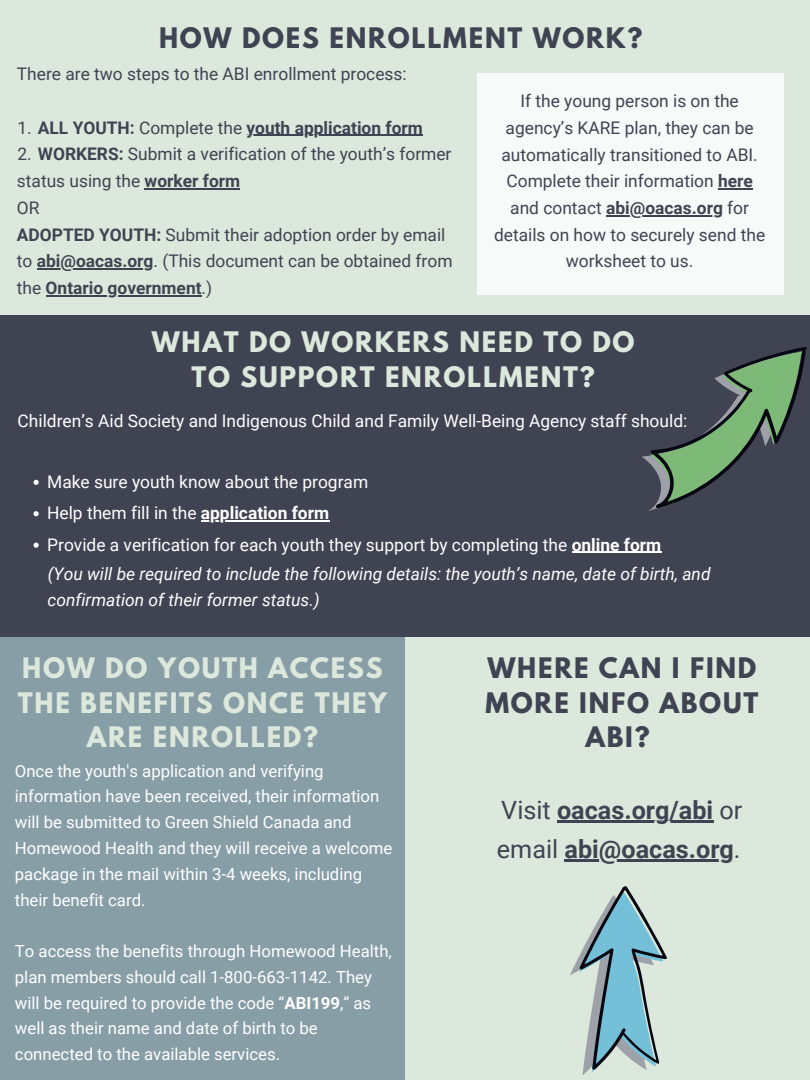
<style>
.page{position:relative;width:810px;height:1080px;background:#404352}
.page>*{position:absolute;margin:0;border:0;box-sizing:border-box;transform-origin:0 0}
.t1{font:700 25.19px/38.4px "Roboto";color:#404352}
.t2{font:700 25.06px/34.7px "League Spartan";letter-spacing:.07em;color:#dce8dc;text-align:center}
.t3{font:700 25.06px/34.7px "League Spartan";letter-spacing:.07em;color:#404352;text-align:center}
.t4{font:17.38px/26.8px "Roboto";color:#404352}
.t5{font:17.38px/31.4px "Roboto";color:#fff}
.t6{font:italic 17.38px/26.8px "Roboto";color:#fff}
.t7{font:700 17.38px "Roboto";color:#404352}
.t8{font:16.75px/25.8px "Roboto";color:#fff}
.s1{font-weight:400}
.s2{font-weight:700}
</style>
<div class="page">
<div style="left:0;top:0;width:810px;height:314px;background:#dce8dc"></div>
<hr style="left:247px;top:135px;width:176px;height:1px;background:#404352">
<hr style="left:145px;top:188px;width:95px;height:1px;background:#404352">
<hr style="left:37px;top:268px;width:117px;height:2px;background:#404352">
<hr style="left:46px;top:295px;width:156px;height:1px;background:#404352">
<div style="left:244px;top:637px;width:566px;height:443px;background:#dce8dc"></div>
<div style="left:0;top:637px;width:405px;height:443px;background:#879ea6"></div>
<svg style="left:570px;top:886px;width:97px;height:189px"></svg>
<svg style="left:34px;top:480px;width:5px;height:5px"></svg>
<svg style="left:34px;top:511px;width:5px;height:5px"></svg>
<hr style="left:201px;top:520px;width:128px;height:1px;background:#fff">
<svg style="left:34px;top:543px;width:5px;height:5px"></svg>
<hr style="left:572px;top:551px;width:89px;height:2px;background:#fff">
<svg style="left:630px;top:314px;width:180px;height:197px"></svg>
<hr style="left:557px;top:821px;width:156px;height:2px;background:#404352">
<hr style="left:565px;top:859px;width:169px;height:2px;background:#404352">
<div style="left:477px;top:73px;width:306px;height:222px;background:#f6faf8"></div>
<hr style="left:718px;top:188px;width:35px;height:2px;background:#404352">
<hr style="left:606px;top:215px;width:117px;height:1px;background:#404352">
<h2 class="t3" style="left:159px;top:24px;width:485px">HOW DOES ENROLLMENT WORK?</h2>
<p class="t4" style="left:17px;top:61px;width:391px">There are two steps to the ABI enrollment process:</p>
<p class="t7" style="left:18px;top:118px;width:407px"><span class="s1">1.</span> ALL YOUTH: <span class="s1">Complete the</span> youth application form</p>
<p class="t4" style="left:18px;top:141px;width:435px">2. <span class="s2">WORKERS:</span> Submit a verification of the youth’s former</p>
<p class="t4" style="left:17px;top:168px;width:437px">status using the <span class="s2">worker form<br></span>OR<br><span class="s2">ADOPTED YOUTH:</span> Submit their adoption order by email to <span class="s2">abi@oacas.org</span>. (This document can be obtained from the <span class="s2">Ontario government</span>.)</p>
<p class="t4" style="left:494px;top:88px;width:273px;text-align:center">If the young person is on the agency’s KARE plan, they can be automatically transitioned to ABI.<br>Complete their information <span class="s2">here </span>and contact <span class="s2">abi@oacas.org</span> for details on how to securely send the worksheet to us.</p>
<h2 class="t2" style="left:152px;top:328px;width:484px">WHAT DO WORKERS NEED TO DO<br>TO SUPPORT ENROLLMENT?</h2>
<p class="t5" style="left:18px;top:406px;width:671px">Children’s Aid Society and Indigenous Child and Family Well-Being Agency staff should:</p>
<p class="t5" style="left:47px;top:466px;width:616px">Make sure youth know about the program<br>Help them fill in the <span class="s2">application form<br></span>Provide a verification for each youth they support by completing the <span class="s2">online form</span></p>
<p class="t6" style="left:47px;top:560px;width:665px">(You will be required to include the following details: the youth’s name, date of birth, and confirmation of their former status.)</p>
<h2 class="t2" style="left:18px;top:654px;width:371px">HOW DO YOUTH ACCESS<br>THE BENEFITS ONCE THEY<br>ARE ENROLLED?</h2>
<p class="t8" style="left:15px;top:758px;width:379px">Once the youth's application and verifying information have been received, their information will be submitted to Green Shield Canada and Homewood Health and they will receive a welcome package in the mail within 3-4 weeks, including their benefit card.</p>
<p class="t8" style="left:15px;top:938px;width:378px">To access the benefits through Homewood Health, plan members should call 1-800-663-1142. They will be required to provide the code “<span class="s2">ABI199</span>,” as well as their name and date of birth to be connected to the available services.</p>
<h2 class="t3" style="left:485px;top:654px;width:274px">WHERE CAN I FIND<br>MORE INFO ABOUT<br>ABI?</h2>
<h1 class="t1" style="left:497px;top:791px;width:247px"><span class="s1">Visit</span> oacas.org/abi <span class="s1">or email</span> abi@oacas.org<span class="s1">.</span></h1>
</div>
